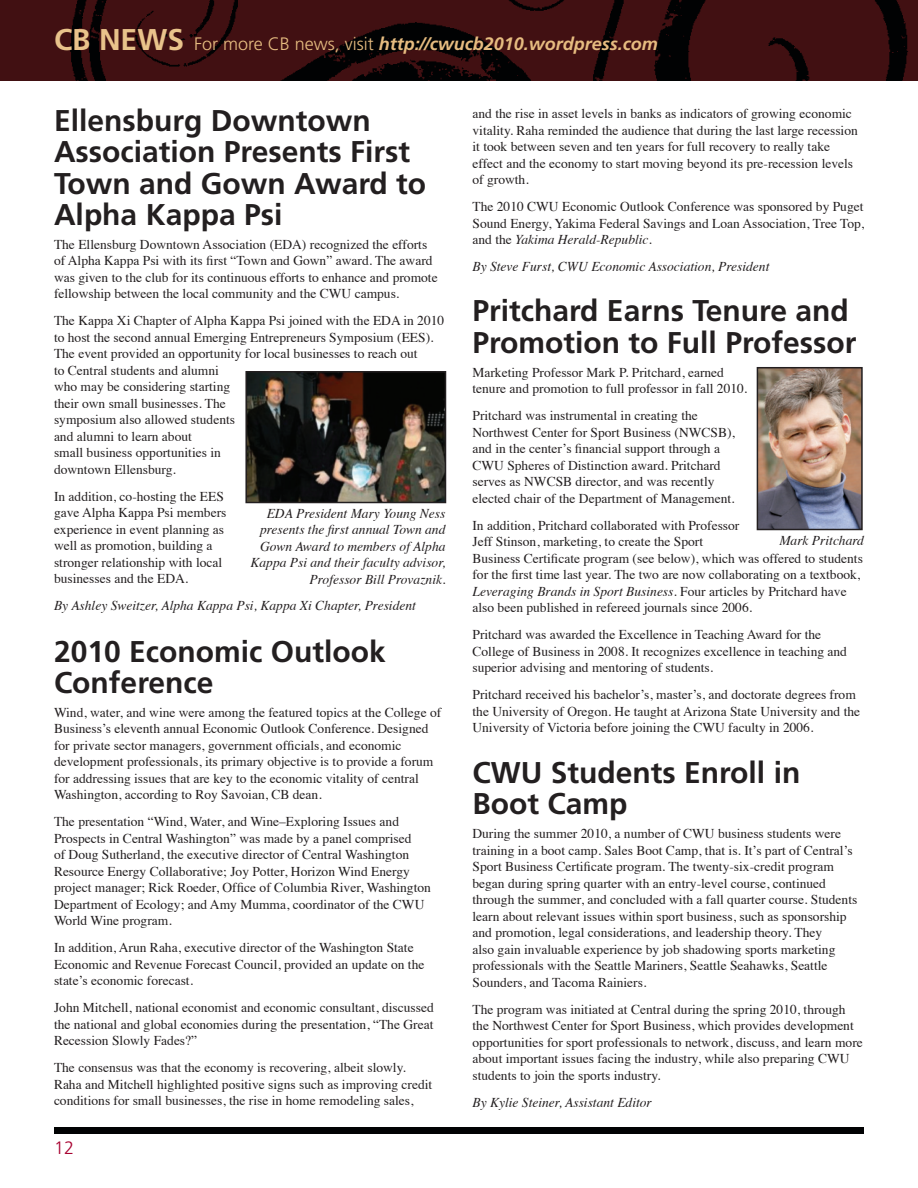
<style>
.page{position:relative;width:918px;height:1188px;background:#fff}
.page>*{position:absolute;margin:0;border:0;box-sizing:border-box;transform-origin:0 0}
.t1{font:700 30px/31.5px "Frutiger";color:#231f20}
.t2{font:italic 700 18px "Frutiger";color:#e6bc80}
.t3{font:300 18px "Frutiger";color:#a80331}
.t4{font:13.5px/16.5px "Times";color:#231f20}
.t5{font:italic 13.5px/16.5px "Times";color:#231f20;text-align:right}
.s1{font-style:normal;font-size:30px;color:#e9c38b}
.s2{font-weight:300;font-style:normal}
.s3{font-style:italic}
</style>
<div class="page">
<img style="left:0;top:0;width:918px;height:81px">
<div style="left:54px;top:1128px;width:810px;height:6px;background:#010203"></div>
<img style="left:760px;top:370px;width:100px;height:157px">
<div style="left:757px;top:367px;width:106px;height:163px;border:2px solid #231f20"></div>
<img style="left:248px;top:374px;width:195px;height:126px">
<div style="left:245px;top:371px;width:201px;height:132px;border:2px solid #231f20"></div>
<h2 class="t2" style="left:54px;top:33px;width:605px"><span class="s1">CB News</span> <span class="s2">for more CB news, visit</span> http://cwucb2010.wordpress.com</h2>
<h1 class="t1" style="left:54px;top:104px;width:374px">ellensburg Downtown association presents First town and gown award to alpha Kappa psi</h1>
<p class="t4" style="left:54px;top:235px;width:385px">The Ellensburg Downtown Association (EDA) recognized the efforts of Alpha Kappa Psi with its first “Town and Gown” award. The award was given to the club for its continuous efforts to enhance and promote fellowship between the local community and the CWU campus.</p>
<p class="t4" style="left:54px;top:312px;width:392px">The Kappa Xi Chapter of Alpha Kappa Psi joined with the EDA in 2010 to host the second annual Emerging Entrepreneurs Symposium (EES).<br>The event provided an opportunity for local businesses to reach out<br>to Central students and alumni<br>who may be considering starting<br>their own small businesses. The<br>symposium also allowed students<br>and alumni to learn about<br>small business opportunities in<br>downtown Ellensburg.</p>
<p class="t4" style="left:54px;top:487px;width:174px">In addition, co-hosting the EES gave Alpha Kappa Psi members experience in event planning as well as promotion, building a stronger relationship with local businesses and the EDA.</p>
<p class="t5" style="left:54px;top:597px;width:363px">By Ashley Sweitzer, Alpha Kappa Psi, Kappa Xi Chapter, President</p>
<h1 class="t1" style="left:54px;top:635px;width:333px">2010 economic Outlook<br>Conference</h1>
<p class="t4" style="left:54px;top:703px;width:389px">Wind, water, and wine were among the featured topics at the College of Business’s eleventh annual Economic Outlook Conference. Designed for private sector managers, government officials, and economic development professionals, its primary objective is to provide a forum for addressing issues that are key to the economic vitality of central Washington, according to Roy Savoian, CB dean.</p>
<p class="t4" style="left:54px;top:813px;width:379px">The presentation “Wind, Water, and Wine–Exploring Issues and Prospects in Central Washington” was made by a panel comprised<br>of Doug Sutherland, the executive director of Central Washington Resource Energy Collaborative; Joy Potter, Horizon Wind Energy project manager; Rick Roeder, Office of Columbia River, Washington Department of Ecology; and Amy Mumma, coordinator of the CWU World Wine program.</p>
<p class="t4" style="left:54px;top:939px;width:372px">In addition, Arun Raha, executive director of the Washington State<br>Economic and Revenue Forecast Council, provided an update on the state’s economic forecast.</p>
<p class="t4" style="left:54px;top:999px;width:381px;text-align:justify">John Mitchell, national economist and economic consultant, discussed the national and global economies during the presentation, “The Great Recession Slowly Fades?”</p>
<p class="t4" style="left:54px;top:1059px;width:380px">The consensus was that the economy is recovering, albeit slowly.<br>Raha and Mitchell highlighted positive signs such as improving credit conditions for small businesses, the rise in home remodeling sales,</p>
<p class="t5" style="left:251px;top:504px;width:196px">EDA President Mary Young Ness presents the first annual Town and<br>Gown Award to members of Alpha<br>Kappa Psi and their faculty advisor,<br>Professor Bill Provaznik.</p>
<h2 class="t3" style="left:54px;top:1137px;width:22px">12</h2>
<p class="t4" style="left:472px;top:104px;width:387px">and the rise in asset levels in banks as indicators of growing economic vitality. Raha reminded the audience that during the last large recession it took between seven and ten years for full recovery to really take effect and the economy to start moving beyond its pre-recession levels of growth.</p>
<p class="t4" style="left:472px;top:197px;width:393px;text-align:justify">The 2010 CWU Economic Outlook Conference was sponsored by Puget Sound Energy, Yakima Federal Savings and Loan Association, Tree Top, and the <span class="s3">Yakima Herald-Republic</span>.</p>
<p class="t5" style="left:472px;top:257px;width:298px">By Steve Furst, CWU Economic Association, President</p>
<h1 class="t1" style="left:472px;top:295px;width:385px">pritchard earns tenure and promotion to Full professor</h1>
<p class="t4" style="left:472px;top:363px;width:276px">Marketing Professor Mark P. Pritchard, earned tenure and promotion to full professor in fall 2010.</p>
<p class="t4" style="left:472px;top:406px;width:264px">Pritchard was instrumental in creating the Northwest Center for Sport Business (NWCSB), and in the center’s financial support through a CWU Spheres of Distinction award. Pritchard serves as NWCSB director, and was recently elected chair of the Department of Management.</p>
<p class="t4" style="left:472px;top:516px;width:392px">In addition, Pritchard collaborated with Professor<br>Jeff Stinson, marketing, to create the Sport<br>Business Certificate program (see below), which was offered to students for the first time last year. The two are now collaborating on a textbook, <span class="s3">Leveraging Brands in Sport Business</span>. Four articles by Pritchard have also been published in refereed journals since 2006.</p>
<p class="t4" style="left:472px;top:625px;width:376px">Pritchard was awarded the Excellence in Teaching Award for the<br>College of Business in 2008. It recognizes excellence in teaching and superior advising and mentoring of students.</p>
<p class="t4" style="left:472px;top:685px;width:389px">Pritchard received his bachelor’s, master’s, and doctorate degrees from the University of Oregon. He taught at Arizona State University and the<br>University of Victoria before joining the CWU faculty in 2006.</p>
<h1 class="t1" style="left:472px;top:757px;width:329px">Cwu students enroll in<br>Boot Camp</h1>
<p class="t4" style="left:472px;top:824px;width:386px">During the summer 2010, a number of CWU business students were training in a boot camp. Sales Boot Camp, that is. It’s part of Central’s Sport Business Certificate program. The twenty-six-credit program began during spring quarter with an entry-level course, continued through the summer, and concluded with a fall quarter course. Students learn about relevant issues within sport business, such as sponsorship and promotion, legal considerations, and leadership theory. They<br>also gain invaluable experience by job shadowing sports marketing professionals with the Seattle Mariners, Seattle Seahawks, Seattle Sounders, and Tacoma Rainiers.</p>
<p class="t4" style="left:472px;top:1000px;width:392px">The program was initiated at Central during the spring 2010, through the Northwest Center for Sport Business, which provides development opportunities for sport professionals to network, discuss, and learn more about important issues facing the industry, while also preparing CWU students to join the sports industry.</p>
<p class="t5" style="left:472px;top:1093px;width:181px">By Kylie Steiner, Assistant Editor</p>
<p class="t5" style="left:779px;top:531px;width:86px">Mark Pritchard</p>
</div>
